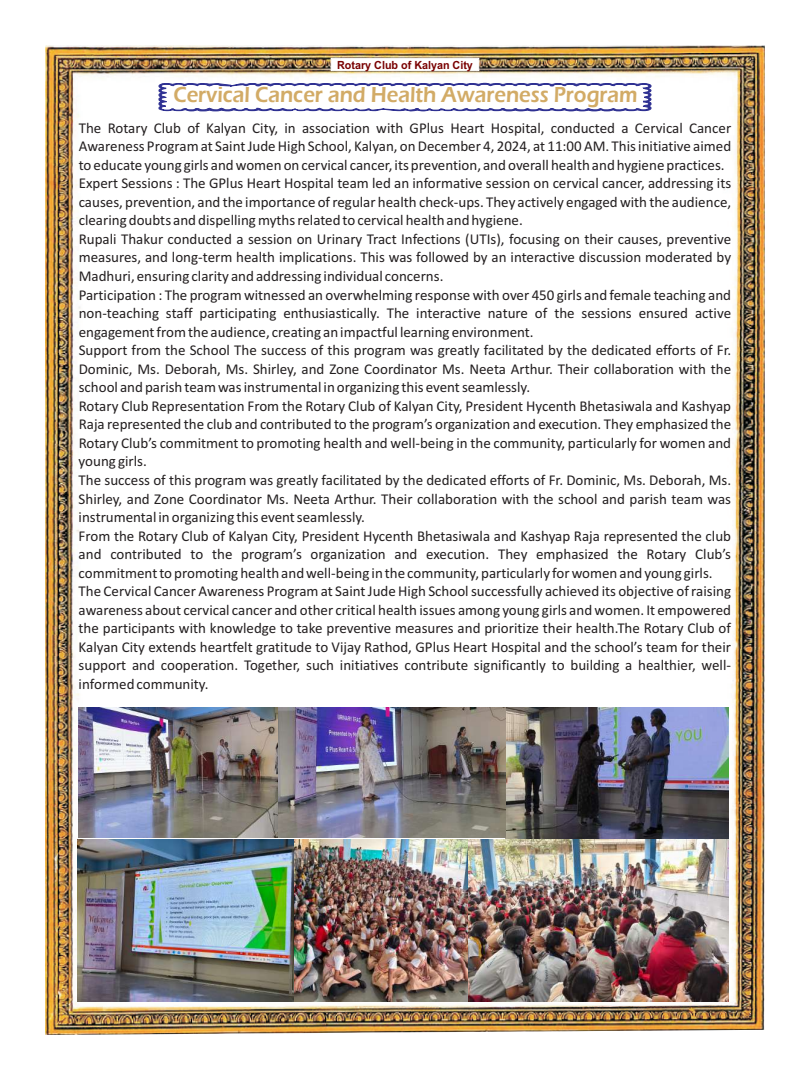
<style>
.page{position:relative;width:810px;height:1080px;background:#fff}
.page>*{position:absolute;margin:0;border:0;box-sizing:border-box;transform-origin:0 0}
.t1{font:600 22.5px "Eras ITC";color:#d2ab66;scale:.91 1}
.t2{font:15px/18.5px "Calibri";color:#231f20}
.t3{font:700 11.25px "Arial";color:#790100;scale:.96 1}
</style>
<div class="page">
<img style="left:45px;top:45px;width:720px;height:990px">
<div style="left:331px;top:58px;width:148px;height:13px;background:#fff;border:1px solid #fff"></div>
<img style="left:77px;top:707px;width:652px;height:294px">
<svg style="left:159px;top:83px;width:492px;height:28px"></svg>
<p class="t3" style="left:337px;top:61px;width:143px">Rotary Club of Kalyan City</p>
<h1 class="t1" style="left:173px;top:87px;width:512px">Cervical Cancer and Health Awareness Program</h1>
<p class="t2" style="left:79px;top:120px;width:654px">The Rotary Club of Kalyan City, in association with GPlus Heart Hospital, conducted a Cervical Cancer Awareness Program at Saint Jude High School, Kalyan, on December 4, 2024, at 11:00 AM. This initiative aimed to educate young girls and women on cervical cancer, its prevention, and overall health and hygiene practices.<br>Expert Sessions : The GPlus Heart Hospital team led an informative session on cervical cancer, addressing its causes, prevention, and the importance of regular health check-ups. They actively engaged with the audience, clearing doubts and dispelling myths related to cervical health and hygiene.<br>Rupali Thakur conducted a session on Urinary Tract Infections (UTIs), focusing on their causes, preventive measures, and long-term health implications. This was followed by an interactive discussion moderated by Madhuri, ensuring clarity and addressing individual concerns.<br>Participation : The program witnessed an overwhelming response with over 450 girls and female teaching and non-teaching staff participating enthusiastically. The interactive nature of the sessions ensured active engagement from the audience, creating an impactful learning environment.<br>Support from the School The success of this program was greatly facilitated by the dedicated efforts of Fr.<br>Dominic, Ms. Deborah, Ms. Shirley, and Zone Coordinator Ms. Neeta Arthur. Their collaboration with the school and parish team was instrumental in organizing this event seamlessly.<br>Rotary Club Representation From the Rotary Club of Kalyan City, President Hycenth Bhetasiwala and Kashyap Raja represented the club and contributed to the program’s organization and execution. They emphasized the Rotary Club’s commitment to promoting health and well-being in the community, particularly for women and young girls.<br>The success of this program was greatly facilitated by the dedicated efforts of Fr. Dominic, Ms. Deborah, Ms.<br>Shirley, and Zone Coordinator Ms. Neeta Arthur. Their collaboration with the school and parish team was instrumental in organizing this event seamlessly.<br>From the Rotary Club of Kalyan City, President Hycenth Bhetasiwala and Kashyap Raja represented the club and contributed to the program’s organization and execution. They emphasized the Rotary Club’s commitment to promoting health and well-being in the community, particularly for women and young girls.<br>The Cervical Cancer Awareness Program at Saint Jude High School successfully achieved its objective of raising awareness about cervical cancer and other critical health issues among young girls and women. It empowered the participants with knowledge to take preventive measures and prioritize their health.The Rotary Club of Kalyan City extends heartfelt gratitude to Vijay Rathod, GPlus Heart Hospital and the school’s team for their support and cooperation. Together, such initiatives contribute significantly to building a healthier, well&shy;informed community.</p>
</div>
